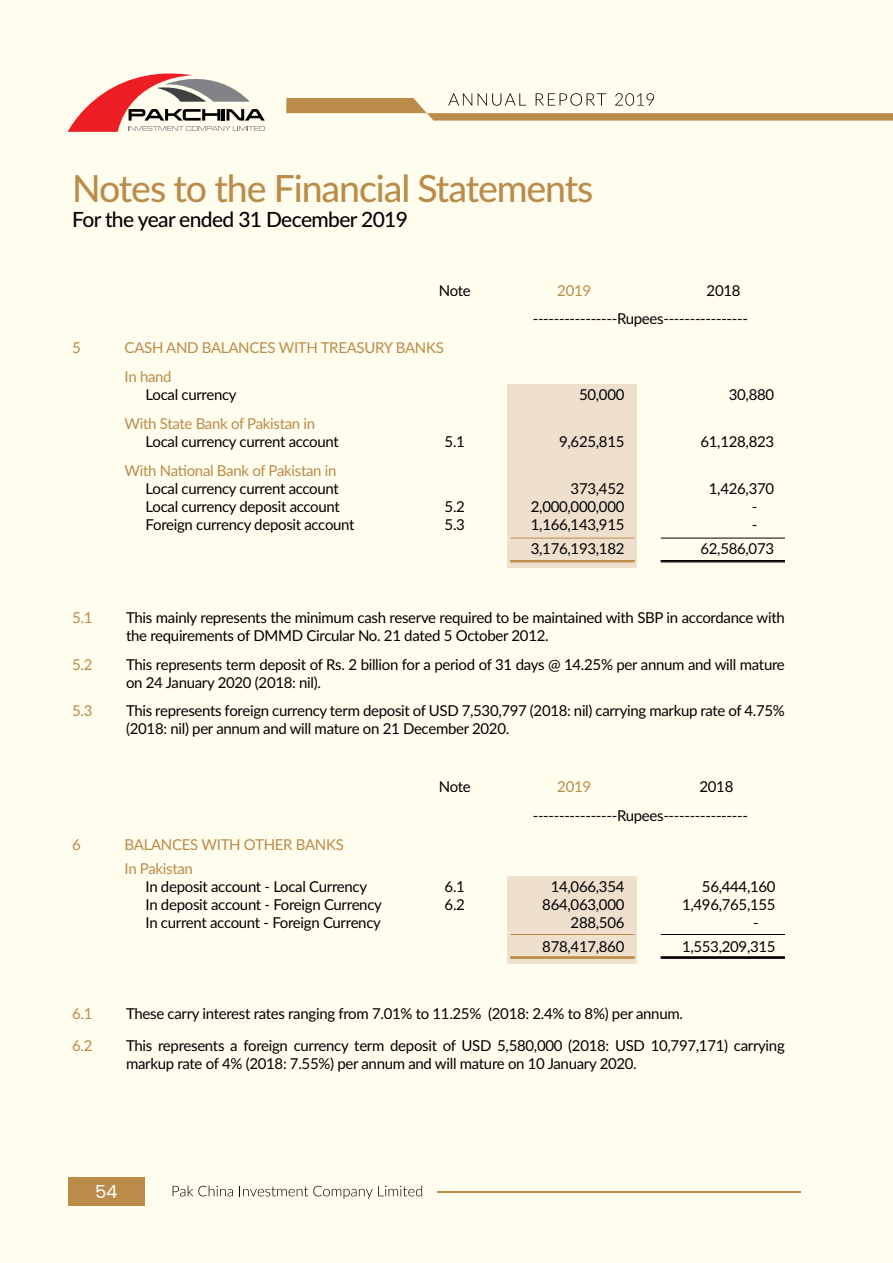
<style>
.page{position:relative;width:893px;height:1263px;background:#fffdee}
.page>*{position:absolute;margin:0;border:0;box-sizing:border-box;transform-origin:0 0}
.t1{font:500 37.5px "Lato";letter-spacing:-.03em;color:#bb8b4a}
.t2{font:500 21px "Lato";letter-spacing:-.03em;color:#000}
.t3{font:18px "Poppins";color:#fff}
.t4{font:15px/18px "Lato";letter-spacing:-.02em;color:#000}
.t5{font:15px/28.8px "Lato";letter-spacing:-.02em;color:#bb8b4a}
</style>
<div class="page">
<div style="left:68px;top:1177px;width:76px;height:29px;background:#bb8b4a"></div>
<hr style="left:438px;top:1191px;width:363px;height:2px;background:#bb8b4a">
<svg style="left:68px;top:73px;width:197px;height:59px"></svg>
<svg style="left:286px;top:93px;width:607px;height:28px"></svg>
<svg style="left:173px;top:1185px;width:60px;height:11px"></svg>
<svg style="left:243px;top:1185px;width:179px;height:14px"></svg>
<div style="left:507px;top:385px;width:130px;height:183px;background:#efe0cd"></div>
<div style="left:507px;top:876px;width:130px;height:87px;background:#efe0cd"></div>
<hr style="left:661px;top:538px;width:124px;height:1px;background:#000">
<hr style="left:661px;top:560px;width:124px;height:1px;background:#000">
<hr style="left:661px;top:562px;width:124px;height:1px;background:#000">
<hr style="left:510px;top:538px;width:125px;height:1px;background:#bb8b4a">
<hr style="left:510px;top:560px;width:125px;height:1px;background:#bb8b4a">
<hr style="left:510px;top:562px;width:125px;height:1px;background:#bb8b4a">
<hr style="left:661px;top:934px;width:124px;height:1px;background:#000">
<hr style="left:661px;top:957px;width:124px;height:1px;background:#000">
<hr style="left:661px;top:958px;width:124px;height:1px;background:#000">
<hr style="left:510px;top:934px;width:125px;height:1px;background:#bb8b4a">
<hr style="left:510px;top:957px;width:125px;height:1px;background:#bb8b4a">
<hr style="left:510px;top:958px;width:125px;height:1px;background:#bb8b4a">
<h1 class="t1" style="left:72px;top:161px;width:523px">Notes to the Financial Statements</h1>
<h2 class="t2" style="left:72px;top:204px;width:337px">For the year ended 31 December 2019</h2>
<p class="t4" style="left:439px;top:281px;width:33px">Note</p>
<p class="t5" style="left:557px;top:275px;width:35px">2019</p>
<p class="t4" style="left:533px;top:275px;width:217px;line-height:28.8px;text-indent:174px">2018 ----------------Rupees----------------</p>
<p class="t5" style="left:72px;top:333px;width:10px">5</p>
<p class="t5" style="left:125px;top:333px;width:321px">CASH AND BALANCES WITH TREASURY BANKS<br>In hand</p>
<p class="t4" style="left:146px;top:385px;width:93px">Local currency</p>
<p class="t4" style="left:579px;top:385px;width:47px">50,000</p>
<p class="t4" style="left:729px;top:385px;width:47px">30,880</p>
<p class="t5" style="left:125px;top:408px;width:192px">With State Bank of Pakistan in</p>
<p class="t4" style="left:146px;top:432px;width:195px">Local currency current account</p>
<p class="t4" style="left:445px;top:432px;width:22px">5.1</p>
<p class="t4" style="left:559px;top:432px;width:67px">9,625,815</p>
<p class="t4" style="left:700px;top:432px;width:75px">61,128,823</p>
<p class="t5" style="left:125px;top:455px;width:213px">With National Bank of Pakistan in</p>
<p class="t4" style="left:146px;top:479px;width:195px">Local currency current account</p>
<p class="t4" style="left:571px;top:479px;width:55px">373,452</p>
<p class="t4" style="left:709px;top:479px;width:67px">1,426,370</p>
<p class="t4" style="left:146px;top:497px;width:196px">Local currency deposit account</p>
<p class="t4" style="left:445px;top:497px;width:22px">5.2</p>
<p class="t4" style="left:531px;top:497px;width:95px">2,000,000,000</p>
<p class="t4" style="left:752px;top:497px;width:7px">-</p>
<p class="t4" style="left:146px;top:515px;width:211px">Foreign currency deposit account</p>
<p class="t4" style="left:445px;top:515px;width:22px">5.3</p>
<p class="t4" style="left:531px;top:515px;width:95px">1,166,143,915</p>
<p class="t4" style="left:752px;top:515px;width:7px">-</p>
<p class="t4" style="left:531px;top:539px;width:95px">3,176,193,182</p>
<p class="t4" style="left:700px;top:539px;width:75px">62,586,073</p>
<p class="t5" style="left:72px;top:602px;width:22px">5.1</p>
<p class="t4" style="left:126px;top:608px;width:660px">This mainly represents the minimum cash reserve required to be maintained with SBP in accordance with the requirements of DMMD Circular No. 21 dated 5 October 2012.</p>
<p class="t5" style="left:72px;top:649px;width:22px">5.2</p>
<p class="t4" style="left:126px;top:654px;width:660px">This represents term deposit of Rs. 2 billion for a period of 31 days @ 14.25% per annum and will mature on 24 January 2020 (2018: nil).</p>
<p class="t5" style="left:72px;top:696px;width:22px">5.3</p>
<p class="t4" style="left:126px;top:701px;width:660px">This represents foreign currency term deposit of USD 7,530,797 (2018: nil) carrying markup rate of 4.75% (2018: nil) per annum and will mature on 21 December 2020.</p>
<p class="t4" style="left:439px;top:777px;width:33px">Note</p>
<p class="t5" style="left:557px;top:771px;width:35px">2019</p>
<p class="t4" style="left:533px;top:771px;width:217px;line-height:28.8px;text-indent:167px">2018 ----------------Rupees----------------</p>
<p class="t5" style="left:72px;top:829px;width:10px">6</p>
<p class="t5" style="left:125px;top:831px;width:221px;line-height:24.8px">BALANCES WITH OTHER BANKS<br>In Pakistan</p>
<p class="t4" style="left:146px;top:877px;width:223px">In deposit account - Local Currency</p>
<p class="t4" style="left:445px;top:877px;width:22px">6.1</p>
<p class="t4" style="left:551px;top:877px;width:75px">14,066,354</p>
<p class="t4" style="left:702px;top:877px;width:75px">56,444,160</p>
<p class="t4" style="left:146px;top:895px;width:238px">In deposit account - Foreign Currency</p>
<p class="t4" style="left:445px;top:895px;width:22px">6.2</p>
<p class="t4" style="left:542px;top:895px;width:84px">864,063,000</p>
<p class="t4" style="left:682px;top:895px;width:95px">1,496,765,155</p>
<p class="t4" style="left:146px;top:913px;width:237px">In current account - Foreign Currency</p>
<p class="t4" style="left:571px;top:913px;width:55px">288,506</p>
<p class="t4" style="left:753px;top:913px;width:7px">-</p>
<p class="t4" style="left:542px;top:937px;width:84px">878,417,860</p>
<p class="t4" style="left:682px;top:937px;width:95px">1,553,209,315</p>
<p class="t5" style="left:72px;top:998px;width:22px">6.1</p>
<p class="t4" style="left:126px;top:1004px;width:558px">These carry interest rates ranging from 7.01% to 11.25% (2018: 2.4% to 8%) per annum.</p>
<p class="t5" style="left:72px;top:1030px;width:22px">6.2</p>
<p class="t4" style="left:126px;top:1035px;width:660px">This represents a foreign currency term deposit of USD 5,580,000 (2018: USD 10,797,171) carrying markup rate of 4% (2018: 7.55%) per annum and will mature on 10 January 2020.</p>
<p class="t3" style="left:95px;top:1181px;width:24px">54</p>
</div>
